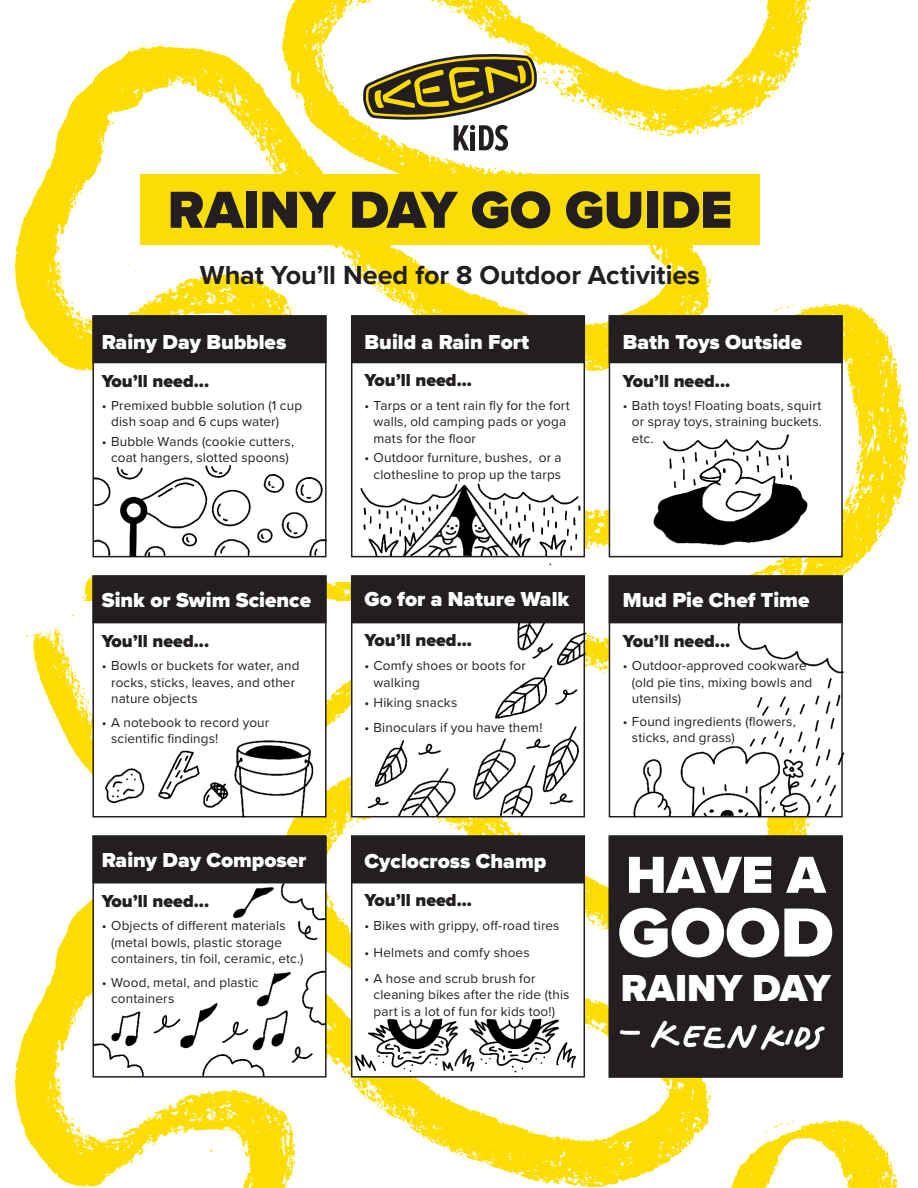
<style>
.page{position:relative;width:918px;height:1188px;background:#fff}
.page>*{position:absolute;margin:0;border:0;box-sizing:border-box;transform-origin:0 0}
.t1{font:900 72px "Proxima Nova";color:#fff}
.t2{font:900 54px "Proxima Nova";letter-spacing:-.005em;color:#231f20}
.t3{font:900 54px "Proxima Nova";color:#fff}
.t4{font:900 39px "Proxima Nova";color:#fff}
.t5{font:700 27px "Proxima Nova";letter-spacing:-.005em;color:#231f20}
.t6{font:900 21px "Proxima Nova";color:#fff}
.t7{font:900 18px "Proxima Nova";color:#231f20}
.t8{font:13.5px/16.2px "Proxima Nova";letter-spacing:.01em;color:#231f20}
</style>
<div class="page">
<img style="left:14px;top:2px;width:895px;height:1180px">
<p class="t2" style="left:168px;top:170px;width:566px">RAINY DAY GO GUIDE</p>
<p class="t5" style="left:200px;top:254px;width:502px">What You’ll Need for 8 Outdoor Activities</p>
<p class="t6" style="left:102px;top:326px;width:186px">Rainy Day Bubbles</p>
<p class="t7" style="left:102px;top:367px;width:109px">You’ll need...</p>
<p class="t6" style="left:365px;top:326px;width:166px">Build a Rain Fort</p>
<p class="t7" style="left:365px;top:366px;width:109px">You’ll need...</p>
<p class="t6" style="left:623px;top:326px;width:181px">Bath Toys Outside</p>
<p class="t7" style="left:623px;top:367px;width:109px">You’ll need...</p>
<p class="t8" style="left:111px;top:397px;width:192px;text-indent:-9px">• Premixed bubble solution (1 cup dish soap and 6 cups water)</p>
<p class="t8" style="left:374px;top:397px;width:198px;text-indent:-9px">• Tarps or a tent rain fly for the fort walls, old camping pads or yoga mats for the floor</p>
<p class="t8" style="left:623px;top:397px;width:201px;text-align:right">• Bath toys! Floating boats, squirt or spray toys, straining buckets.</p>
<p class="t8" style="left:102px;top:433px;width:194px">• Bubble Wands (cookie cutters,</p>
<p class="t8" style="left:632px;top:429px;width:23px">etc.</p>
<p class="t8" style="left:111px;top:449px;width:179px">coat hangers, slotted spoons)</p>
<p class="t8" style="left:365px;top:449px;width:199px;text-align:right">• Outdoor furniture, bushes, or a clothesline to prop up the tarps</p>
<p class="t6" style="left:102px;top:584px;width:211px">Sink or Swim Science</p>
<p class="t6" style="left:365px;top:583px;width:206px">Go for a Nature Walk</p>
<p class="t6" style="left:623px;top:584px;width:188px">Mud Pie Chef Time</p>
<p class="t7" style="left:102px;top:627px;width:109px">You’ll need...</p>
<p class="t7" style="left:365px;top:626px;width:109px">You’ll need...</p>
<p class="t7" style="left:623px;top:627px;width:109px">You’ll need...</p>
<p class="t8" style="left:111px;top:657px;width:190px;text-indent:-9px">• Bowls or buckets for water, and rocks, sticks, leaves, and other nature objects</p>
<p class="t8" style="left:374px;top:657px;width:154px;text-indent:-9px">• Comfy shoes or boots for walking</p>
<p class="t8" style="left:365px;top:694px;width:94px">• Hiking snacks</p>
<p class="t8" style="left:632px;top:657px;width:182px;text-indent:-9px">• Outdoor-approved cookware (old pie tins, mixing bowls and utensils)</p>
<p class="t8" style="left:111px;top:713px;width:160px;text-indent:-9px">• A notebook to record your scientific findings!</p>
<p class="t8" style="left:365px;top:719px;width:179px">• Binoculars if you have them!</p>
<p class="t8" style="left:632px;top:713px;width:166px;text-indent:-9px">• Found ingredients (flowers, sticks, and grass)</p>
<p class="t6" style="left:102px;top:845px;width:206px">Rainy Day Composer</p>
<p class="t7" style="left:102px;top:887px;width:109px">You’ll need...</p>
<p class="t8" style="left:111px;top:917px;width:194px;text-indent:-9px">• Objects of different materials (metal bowls, plastic storage containers, tin foil, ceramic, etc.)</p>
<p class="t6" style="left:365px;top:845px;width:183px">Cyclocross Champ</p>
<p class="t3" style="left:626px;top:835px;width:201px">HAVE A</p>
<p class="t7" style="left:365px;top:886px;width:109px">You’ll need...</p>
<p class="t1" style="left:618px;top:879px;width:217px">GOOD</p>
<p class="t8" style="left:365px;top:917px;width:196px">• Bikes with grippy, off-road tires</p>
<p class="t8" style="left:365px;top:944px;width:167px">• Helmets and comfy shoes</p>
<p class="t8" style="left:111px;top:973px;width:149px;text-indent:-9px">• Wood, metal, and plastic containers</p>
<p class="t8" style="left:374px;top:970px;width:197px;text-indent:-9px">• A hose and scrub brush for cleaning bikes after the ride (this part is a lot of fun for kids too!)</p>
<p class="t4" style="left:621px;top:959px;width:211px">RAINY DAY</p>
</div>
